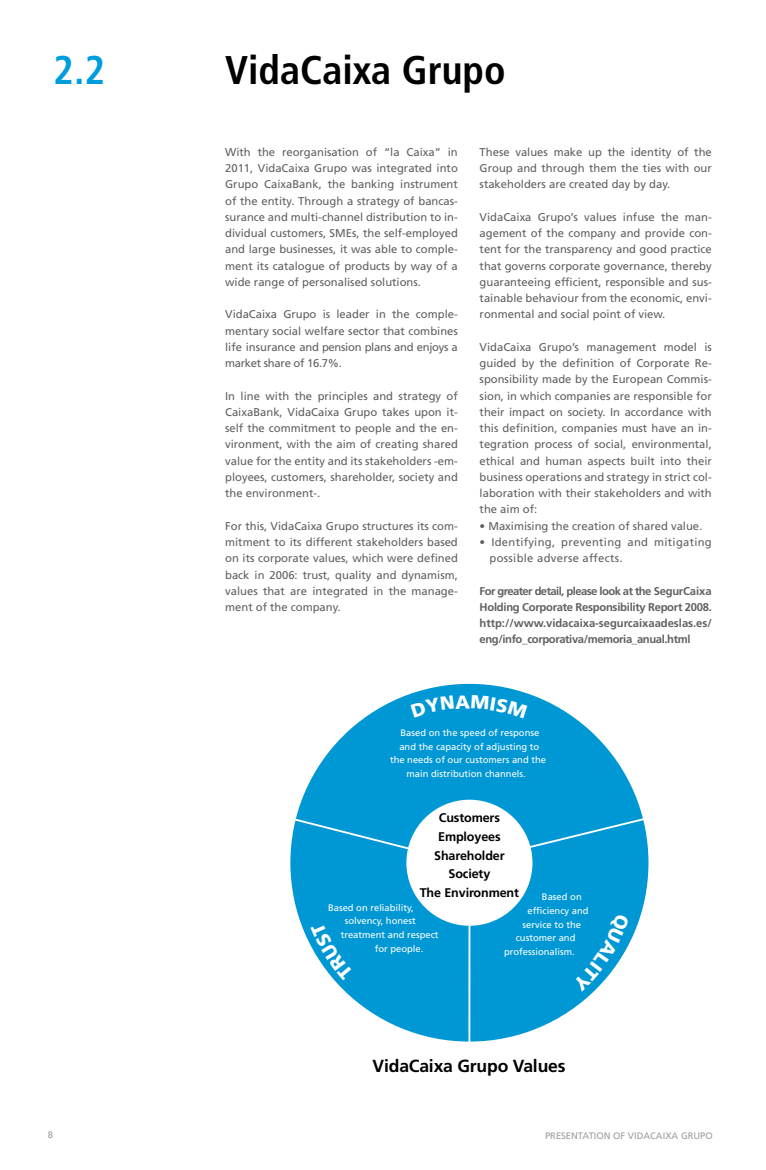
<style>
.page{position:relative;width:766px;height:1170px;background:#fff}
.page>*{position:absolute;margin:0;border:0;box-sizing:border-box;transform-origin:0 0}
.t1{font:700 condensed 40px "Frutiger LT Std";color:#000}
.t2{font:700 condensed 40px "Frutiger LT Std";color:#009ddc}
.t3{font:700 17.5px "Frutiger LT Std";letter-spacing:-.01em;color:#000}
.t4{font:700 12.5px/18.9px "Frutiger LT Std";letter-spacing:-.01em;color:#000;text-align:center}
.t5{font:11.25px/16.2px "Frutiger LT Std";color:#5f6062;text-align:justify}
.t6{font:700 11.25px/16.2px "Frutiger LT Std";letter-spacing:-.015em;color:#5f6062;text-align:justify}
.t7{font:11.25px/16.2px "Frutiger LT Std";letter-spacing:.025em;color:#5f6062}
.t8{font:9.38px/13.6px "Frutiger LT Std";color:#fff;text-align:center}
.t9{font:9.38px "Frutiger LT Std";color:#9c9e9f}
</style>
<div class="page">
<div style="left:290px;top:683px;width:358px;height:358px;background:#0098d4;border-radius:50%"></div>
<div style="left:406px;top:799px;width:126px;height:126px;background:#fff;border-radius:50%"></div>
<hr style="left:468px;top:921px;width:2px;height:131px;background:#fff">
<svg style="left:519px;top:812px;width:130px;height:39px"></svg>
<svg style="left:290px;top:812px;width:126px;height:40px"></svg>
<svg style="left:594px;top:943px;width:35px;height:48px"></svg>
<svg style="left:310px;top:944px;width:24px;height:36px"></svg>
<h1 class="t2" style="left:53px;top:46px;width:53px">2.2</h1>
<h1 class="t1" style="left:225px;top:46px;width:282px">VidaCaixa Grupo</h1>
<p class="t5" style="left:225px;top:144px;width:234px">With the reorganisation of “la Caixa” in 2011, VidaCaixa Grupo was integrated into Grupo CaixaBank, the banking instrument of the entity. Through a strategy of bancas&shy;surance and multi-channel distribution to in&shy;dividual customers, SMEs, the self-employed and large businesses, it was able to comple&shy;ment its catalogue of products by way of a wide range of personalised solutions.</p>
<p class="t5" style="left:225px;top:306px;width:234px">VidaCaixa Grupo is leader in the comple&shy;mentary social welfare sector that combines life insurance and pension plans and enjoys a market share of 16.7%.</p>
<p class="t5" style="left:225px;top:388px;width:234px">In line with the principles and strategy of CaixaBank, VidaCaixa Grupo takes upon it&shy;self the commitment to people and the en&shy;vironment, with the aim of creating shared value for the entity and its stakeholders -em&shy;ployees, customers, shareholder, society and the environment-.</p>
<p class="t5" style="left:225px;top:517px;width:234px">For this, VidaCaixa Grupo structures its com&shy;mitment to its different stakeholders based on its corporate values, which were defined back in 2006: trust, quality and dynamism, values that are integrated in the manage&shy;ment of the company.</p>
<p class="t5" style="left:479px;top:144px;width:234px">These values make up the identity of the Group and through them the ties with our stakeholders are created day by day.</p>
<p class="t5" style="left:479px;top:209px;width:234px">VidaCaixa Grupo’s values infuse the man&shy;agement of the company and provide con&shy;tent for the transparency and good practice that governs corporate governance, thereby guaranteeing efficient, responsible and sus&shy;tainable behaviour from the economic, envi&shy;ronmental and social point of view.</p>
<p class="t5" style="left:479px;top:339px;width:234px">VidaCaixa Grupo’s management model is guided by the definition of Corporate Re&shy;sponsibility made by the European Commis&shy;sion, in which companies are responsible for their impact on society. In accordance with this definition, companies must have an in&shy;tegration process of social, environmental, ethical and human aspects built into their business operations and strategy in strict col&shy;laboration with their stakeholders and with the aim of:</p>
<p class="t5" style="left:479px;top:517px;width:224px">• Maximising the creation of shared value.</p>
<p class="t7" style="left:489px;top:534px;width:224px;text-indent:-10px">• Identifying, preventing and mitigating possible adverse affects.</p>
<p class="t6" style="left:479px;top:582px;width:234px">For greater detail, please look at the SegurCaixa Holding Corporate Responsibility Report 2008. http://www.vidacaixa-segurcaixaadeslas.es/ eng/info_corporativa/memoria_anual.html</p>
<p class="t8" style="left:390px;top:726px;width:157px">Based on the speed of response and the capacity of adjusting to the needs of our customers and the main distribution channels.</p>
<p class="t4" style="left:419px;top:808px;width:101px">Customers<br>Employees<br>Shareholder<br>Society<br>The Environment</p>
<p class="t8" style="left:542px;top:890px;width:41px">Based on</p>
<p class="t8" style="left:527px;top:903px;width:63px">efficiency and</p>
<p class="t8" style="left:522px;top:917px;width:60px">service to the</p>
<p class="t8" style="left:515px;top:931px;width:61px">customer and</p>
<p class="t8" style="left:504px;top:944px;width:72px">professionalism.</p>
<p class="t8" style="left:328px;top:900px;width:87px">Based on reliability,</p>
<p class="t8" style="left:344px;top:914px;width:73px">solvency, honest</p>
<p class="t8" style="left:340px;top:927px;width:99px">treatment and respect</p>
<p class="t8" style="left:374px;top:941px;width:50px">for people.</p>
<h2 class="t3" style="left:372px;top:1055px;width:194px">VidaCaixa Grupo Values</h2>
<p class="t9" style="left:48px;top:1129px;width:7px">8</p>
<p class="t9" style="left:545px;top:1130px;width:169px">Presentation of VidaCaixa Grupo</p>
</div>
